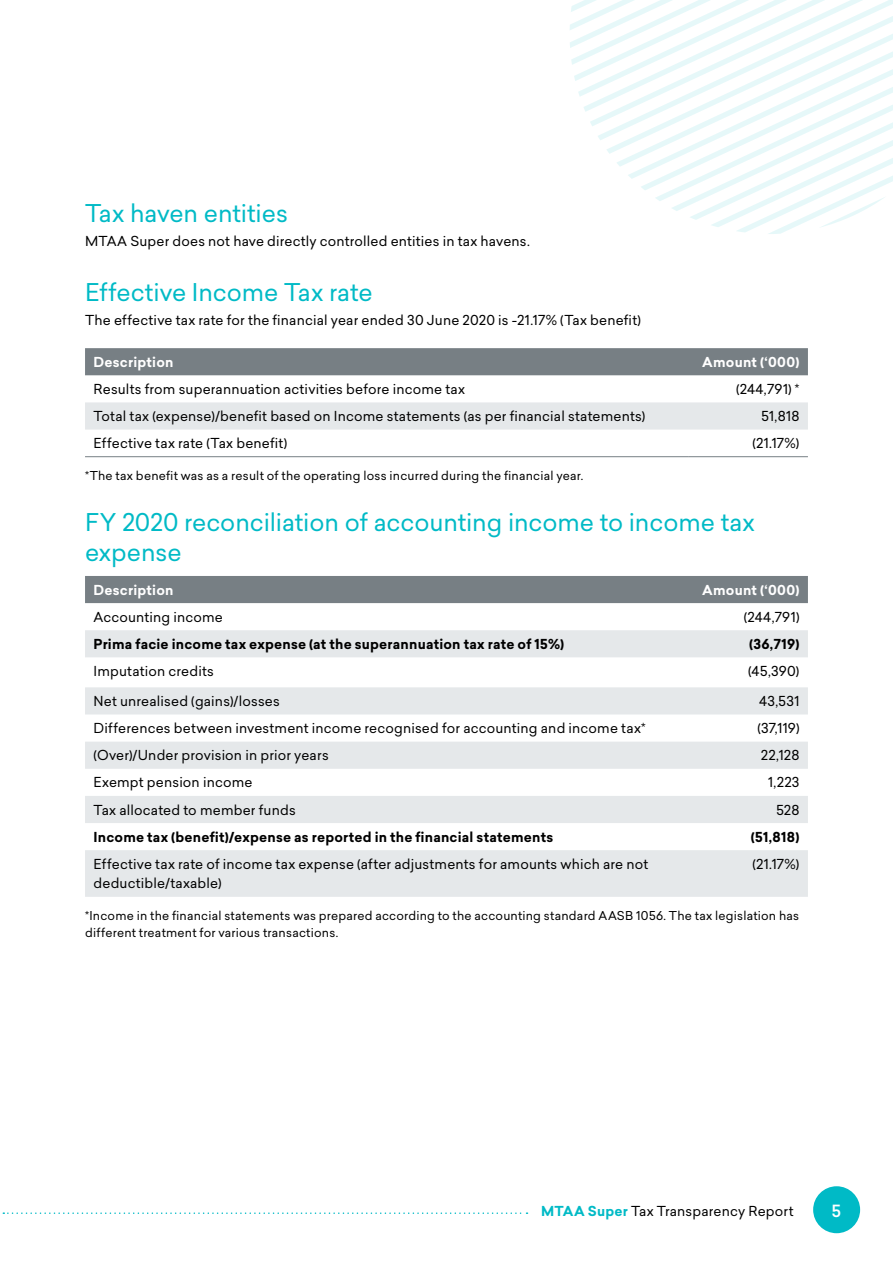
<style>
.page{position:relative;width:893px;height:1263px;background:#fff}
.page>*{position:absolute;margin:0;border:0;box-sizing:border-box;transform-origin:0 0}
.t1{font:24px/30px "Sailec";letter-spacing:-.005em;color:#00bac6}
.t2{font:500 16.5px "Sailec";color:#fff}
.body{font:13.5px/19.5px "Sailec";letter-spacing:.01em;color:#000}
.body-2{font:700 13.5px "Sailec";letter-spacing:.015em;color:#000}
.Table_header_whit{font:700 13.5px "Sailec";letter-spacing:.015em;color:#fff}
.Table_footer{font:12px/16.5px "Sailec";letter-spacing:.015em;color:#000}
.s1{font-weight:700;color:#00bac6}
</style>
<div class="page">
<div style="left:85px;top:348px;width:723px;height:27px;background:#777f84"></div>
<svg style="left:85px;top:402px;width:723px;height:28px;background:#e5e8ea"></svg>
<hr style="left:85px;top:456px;width:604px;height:1px;background:#777f84">
<hr style="left:689px;top:456px;width:119px;height:1px;background:#777f84">
<div style="left:85px;top:576px;width:723px;height:27px;background:#777f84"></div>
<svg style="left:85px;top:630px;width:723px;height:267px;fill:#e5e8ea"></svg>
<svg style="left:570px;top:0;width:323px;height:234px"></svg>
<div style="left:813px;top:1186px;width:47px;height:47px;background:#00bac6;border-radius:50%"></div>
<svg style="left:3px;top:1212px;width:524px;height:2px"></svg>
<p class="t1" style="left:85px;top:198px;width:204px">Tax haven entities</p>
<p class="body" style="left:85px;top:231px;width:446px">MTAA Super does not have directly controlled entities in tax havens.</p>
<p class="t1" style="left:85px;top:277px;width:289px">Effective Income Tax rate</p>
<p class="body" style="left:85px;top:310px;width:557px">The effective tax rate for the financial year ended 30 June 2020 is -21.17% (Tax benefit)</p>
<p class="Table_header_whit" style="left:94px;top:352px;width:81px">Description</p>
<p class="Table_header_whit" style="left:702px;top:352px;width:99px">Amount (‘000)</p>
<p class="body" style="left:94px;top:379px;width:373px">Results from superannuation activities before income tax</p>
<p class="body" style="left:736px;top:379px;width:65px">(244,791) *</p>
<p class="body" style="left:94px;top:406px;width:553px">Total tax (expense)/benefit based on Income statements (as per financial statements)</p>
<p class="body" style="left:762px;top:406px;width:39px">51,818</p>
<p class="body" style="left:94px;top:433px;width:195px">Effective tax rate (Tax benefit)</p>
<p class="body" style="left:752px;top:433px;width:49px">(21.17%)</p>
<p class="Table_footer" style="left:85px;top:467px;width:500px">*The tax benefit was as a result of the operating loss incurred during the financial year.</p>
<p class="t1" style="left:85px;top:507px;width:671px">FY 2020 reconciliation of accounting income to income tax expense</p>
<p class="Table_header_whit" style="left:94px;top:580px;width:81px">Description</p>
<p class="Table_header_whit" style="left:702px;top:580px;width:99px">Amount (‘000)</p>
<p class="body" style="left:94px;top:607px;width:131px">Accounting income</p>
<p class="body" style="left:744px;top:607px;width:57px">(244,791)</p>
<p class="body-2" style="left:94px;top:634px;width:472px">Prima facie income tax expense (at the superannuation tax rate of 15%)</p>
<p class="body-2" style="left:749px;top:634px;width:52px">(36,719)</p>
<p class="body" style="left:94px;top:661px;width:122px">Imputation credits</p>
<p class="body" style="left:748px;top:661px;width:53px">(45,390)</p>
<p class="body" style="left:94px;top:691px;width:188px">Net unrealised (gains)/losses</p>
<p class="body" style="left:759px;top:691px;width:42px">43,531</p>
<p class="body" style="left:94px;top:718px;width:554px">Differences between investment income recognised for accounting and income tax*</p>
<p class="body" style="left:757px;top:718px;width:43px">(37,119)</p>
<p class="body" style="left:94px;top:745px;width:237px">(Over)/Under provision in prior years</p>
<p class="body" style="left:761px;top:745px;width:40px">22,128</p>
<p class="body" style="left:94px;top:772px;width:160px">Exempt pension income</p>
<p class="body" style="left:768px;top:772px;width:33px">1,223</p>
<p class="body" style="left:94px;top:800px;width:204px">Tax allocated to member funds</p>
<p class="body" style="left:776px;top:800px;width:25px">528</p>
<p class="body-2" style="left:94px;top:827px;width:461px">Income tax (benefit)/expense as reported in the financial statements</p>
<p class="body-2" style="left:751px;top:827px;width:50px">(51,818)</p>
<p class="body" style="left:94px;top:854px;width:556px">Effective tax rate of income tax expense (after adjustments for amounts which are not deductible/taxable)</p>
<p class="body" style="left:752px;top:854px;width:49px">(21.17%)</p>
<p class="Table_footer" style="left:85px;top:907px;width:716px">*Income in the financial statements was prepared according to the accounting standard AASB 1056. The tax legislation has different treatment for various transactions.</p>
<p class="body" style="left:541px;top:1201px;width:254px"><span class="s1">MTAA Super</span> Tax Transparency Report</p>
<p class="t2" style="left:832px;top:1199px;width:11px">5</p>
</div>
